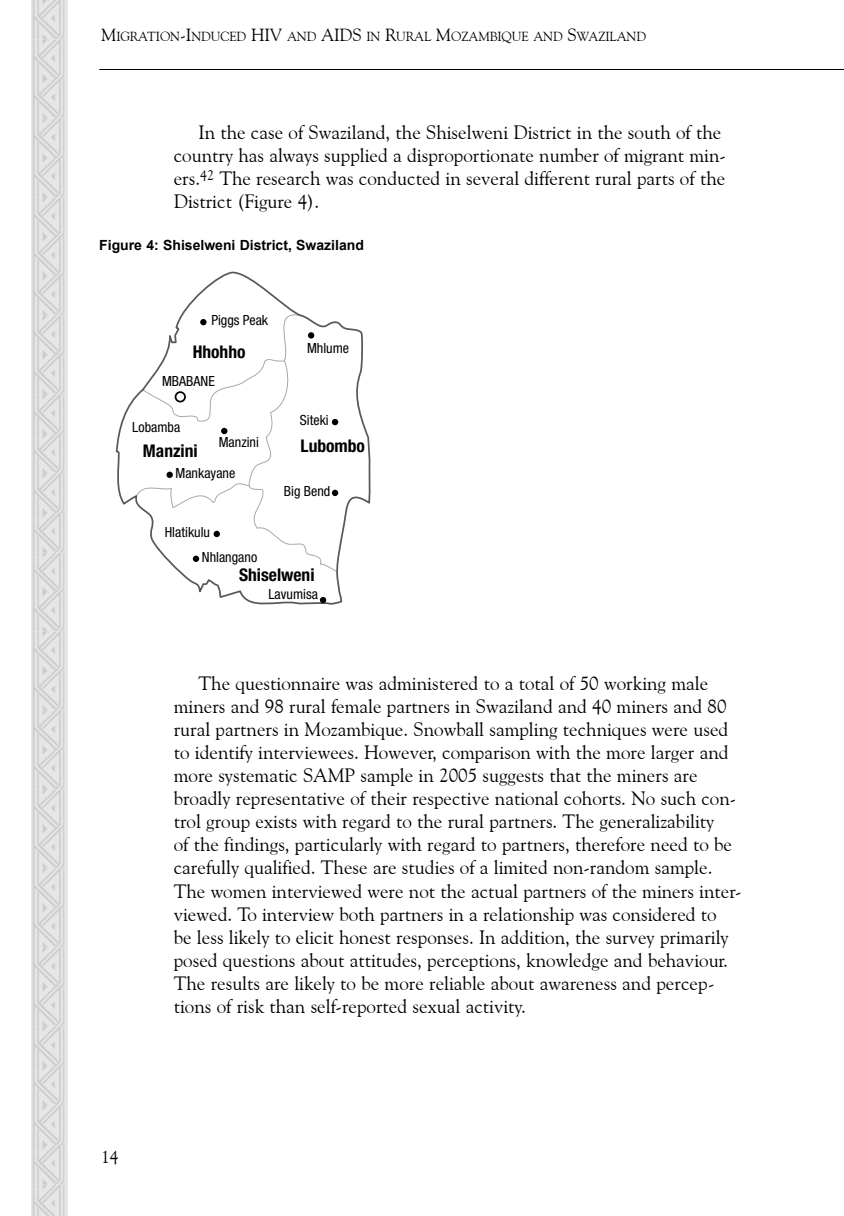
<style>
.page{position:relative;width:844px;height:1216px;background:#fff}
.page>*{position:absolute;margin:0;border:0;box-sizing:border-box;transform-origin:0 0}
.t1{font:31.5px "Afrika Borders";color:#ccc}
.t2{font:19.25px/23.1px "Goudy Old Style BT";color:#000}
.t3{font:700 condensed 17.5px "Helvetica Neue LT Std";color:#000}
.t4{font:17.5px "Goudy Old Style BT";color:#000}
.t5{font:condensed 14px "Helvetica Neue LT Std";color:#000}
.t6{font:700 14px "Arial";color:#000}
.t7{font:13.12px "Goudy Old Style BT";letter-spacing:-.005em;color:#000}
.t8{font:10.5px "Courier";color:#000}
.s1{font-size:17.5px}
</style>
<div class="page">
<hr style="left:99px;top:69px;width:744px;height:1px;background:#000">
<div style="left:31px;top:0;width:36px;height:1215px;background:#e6e6e6"></div>
<svg style="left:115px;top:271px;width:256px;height:334px"></svg>
<svg style="left:135px;top:310px;width:203px;height:262px"></svg>
<div style="left:175px;top:392px;width:10px;height:9px;background:#fff;border-radius:50%"></div>
<div style="left:175px;top:391px;width:11px;height:11px;border:2px solid #000;border-radius:50%"></div>
<div style="left:332px;top:489px;width:6px;height:7px;background:#000;border-radius:50%"></div>
<div style="left:166px;top:471px;width:7px;height:7px;background:#000;border-radius:50%"></div>
<div style="left:193px;top:555px;width:6px;height:7px;background:#000;border-radius:50%"></div>
<svg style="left:213px;top:530px;width:7px;height:7px"></svg>
<svg style="left:320px;top:597px;width:6px;height:6px"></svg>
<h1 class="t1" style="left:35px;top:1223px;width:1225px;rotate:-90deg">kkkkkkkkkkkkkkkkkkkkkkkkkkkkkkk</h1>
<p class="t7" style="left:101px;top:29px;width:546px"><span class="s1">M</span>IGRATION<span class="s1">-I</span>NDUCED <span class="s1">HIV</span> AND <span class="s1">AIDS</span> IN <span class="s1">R</span>URAL <span class="s1">M</span>OZAMBIQUE AND <span class="s1">S</span>WAZILAND</p>
<p class="t2" style="left:174px;top:120px;width:553px;text-indent:25px">In the case of Swaziland, the Shiselweni District in the south of the country has always supplied a disproportionate number of migrant min&shy;ers.<sup>42</sup> The research was conducted in several different rural parts of the District (Figure 4).</p>
<p class="t6" style="left:99px;top:236px;width:266px">Figure 4: Shiselweni District, Swaziland</p>
<p class="t8" style="left:143px;top:172px;width:65px">24/01/2011</p>
<p class="t8" style="left:225px;top:172px;width:46px">2:05 PM</p>
<p class="t5" style="left:211px;top:312px;width:58px">Piggs Peak</p>
<p class="t3" style="left:193px;top:341px;width:54px">Hhohho</p>
<p class="t5" style="left:162px;top:373px;width:54px">MBABANE</p>
<p class="t5" style="left:132px;top:419px;width:49px">Lobamba</p>
<p class="t3" style="left:143px;top:440px;width:56px">Manzini</p>
<p class="t5" style="left:219px;top:433px;width:42px">Manzini</p>
<p class="t5" style="left:175px;top:465px;width:61px">Mankayane</p>
<p class="t5" style="left:165px;top:524px;width:47px">Hlatikulu</p>
<p class="t5" style="left:202px;top:549px;width:57px">Nhlangano</p>
<p class="t5" style="left:307px;top:339px;width:43px">Mhlume</p>
<p class="t5" style="left:300px;top:412px;width:30px">Siteki</p>
<p class="t3" style="left:300px;top:435px;width:66px">Lubombo</p>
<p class="t5" style="left:284px;top:482px;width:48px">Big Bend</p>
<p class="t3" style="left:239px;top:564px;width:77px">Shiselweni</p>
<p class="t5" style="left:268px;top:585px;width:51px">Lavumisa</p>
<p class="t4" style="left:101px;top:1145px;width:19px">14</p>
<p class="t2" style="left:174px;top:671px;width:569px;text-indent:25px">The questionnaire was administered to a total of 50 working male miners and 98 rural female partners in Swaziland and 40 miners and 80 rural partners in Mozambique. Snowball sampling techniques were used to identify interviewees. However, comparison with the more larger and more systematic SAMP sample in 2005 suggests that the miners are broadly representative of their respective national cohorts. No such con&shy;trol group exists with regard to the rural partners. The generalizability<br>of the findings, particularly with regard to partners, therefore need to be carefully qualified. These are studies of a limited non-random sample.<br>The women interviewed were not the actual partners of the miners inter&shy;viewed. To interview both partners in a relationship was considered to<br>be less likely to elicit honest responses. In addition, the survey primarily posed questions about attitudes, perceptions, knowledge and behaviour.<br>The results are likely to be more reliable about awareness and percep&shy;tions of risk than self-reported sexual activity.</p>
</div>
